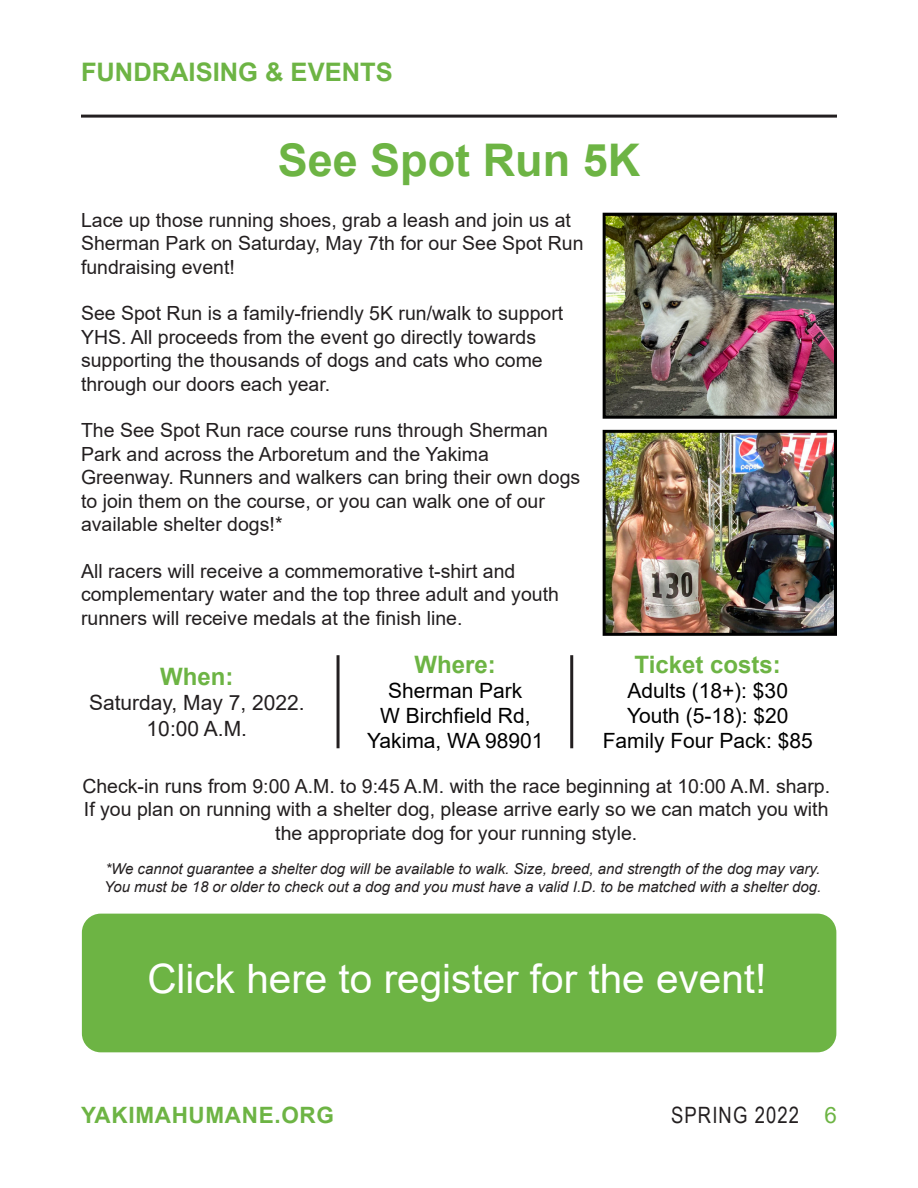
<style>
.page{position:relative;width:918px;height:1188px;background:#fff}
.page>*{position:absolute;margin:0;border:0;box-sizing:border-box;transform-origin:0 0}
.t1{font:700 45px "Arial";color:#6db444}
.t2{font:40.5px "Arial";color:#fff}
.t3{font:700 25.5px "Arial";color:#6db444}
.t4{font:700 24px "Arial";color:#6db444}
.t5{font:700 22.5px "Arial";letter-spacing:.03em;color:#6db444}
.t6{font:22.5px "Arial Narrow";letter-spacing:.05em;color:#231f20}
.t7{font:21px/25.2px "Arial";color:#000;text-align:center}
.t8{font:21px "Arial";color:#231f20}
.Paragraph_Style_1{font:19.5px/23.4px "Arial";color:#231f20}
.t9{font:italic 15px "Arial";color:#231f20}
.s1{font-family:"Arial";color:#6db444}
</style>
<div class="page">
<hr style="left:81px;top:115px;width:756px;height:3px;background:#231f20">
<div style="left:82px;top:914px;width:754px;height:138px;background:#6db444;border-radius:19px"></div>
<img style="left:607px;top:217px;width:226px;height:198px">
<div style="left:603px;top:213px;width:234px;height:206px;border:3px solid #000"></div>
<img style="left:607px;top:434px;width:226px;height:198px">
<div style="left:603px;top:430px;width:234px;height:206px;border:3px solid #000"></div>
<hr style="left:337px;top:655px;width:3px;height:93px;background:#231f20">
<hr style="left:570px;top:655px;width:3px;height:93px;background:#231f20">
<p class="t3" style="left:81px;top:54px;width:313px">FUNDRAISING &amp; EVENTS</p>
<p class="t1" style="left:278px;top:128px;width:364px">See Spot Run 5K</p>
<p class="Paragraph_Style_1" style="left:81px;top:208px;width:504px">Lace up those running shoes, grab a leash and join us at<br>Sherman Park on Saturday, May 7th for our See Spot Run fundraising event!</p>
<p class="Paragraph_Style_1" style="left:81px;top:302px;width:484px">See Spot Run is a family-friendly 5K run/walk to support YHS. All proceeds from the event go directly towards supporting the thousands of dogs and cats who come through our doors each year.</p>
<p class="Paragraph_Style_1" style="left:81px;top:419px;width:501px">The See Spot Run race course runs through Sherman Park and across the Arboretum and the Yakima Greenway. Runners and walkers can bring their own dogs to join them on the course, or you can walk one of our available shelter dogs!*</p>
<p class="Paragraph_Style_1" style="left:81px;top:559px;width:480px">All racers will receive a commemorative t-shirt and complementary water and the top three adult and youth runners will receive medals at the finish line.</p>
<p class="t4" style="left:160px;top:660px;width:75px">When:</p>
<p class="t8" style="left:89px;top:689px;width:217px">Saturday, May 7, 2022.</p>
<p class="t8" style="left:147px;top:714px;width:102px">10:00 A.M.</p>
<p class="t4" style="left:415px;top:647px;width:83px">Where:</p>
<p class="t7" style="left:388px;top:678px;width:136px">Sherman Park</p>
<p class="t7" style="left:380px;top:703px;width:152px">W Birchfield Rd,</p>
<p class="t7" style="left:367px;top:728px;width:178px">Yakima, WA 98901</p>
<p class="t4" style="left:635px;top:647px;width:148px">Ticket costs:</p>
<p class="t7" style="left:628px;top:678px;width:162px">Adults (18+): $30</p>
<p class="t7" style="left:603px;top:703px;width:212px">Youth (5-18): $20<br>Family Four Pack: $85</p>
<p class="Paragraph_Style_1" style="left:82px;top:774px;width:749px;text-align:center">Check-in runs from 9:00 A.M. to 9:45 A.M. with the race beginning at 10:00 A.M. sharp.<br>If you plan on running with a shelter dog, please arrive early so we can match you with the appropriate dog for your running style.</p>
<p class="t9" style="left:105px;top:859px;width:716px">*We cannot guarantee a shelter dog will be available to walk. Size, breed, and strength of the dog may vary.</p>
<p class="t9" style="left:104px;top:877px;width:719px">You must be 18 or older to check out a dog and you must have a valid I.D. to be matched with a shelter dog.</p>
<p class="t2" style="left:147px;top:950px;width:621px">Click here to register for the event!</p>
<p class="t5" style="left:81px;top:1100px;width:255px">YAKIMAHUMANE.ORG</p>
<p class="t6" style="left:671px;top:1099px;width:167px">SPRING 2022 <span class="s1">6</span></p>
</div>
